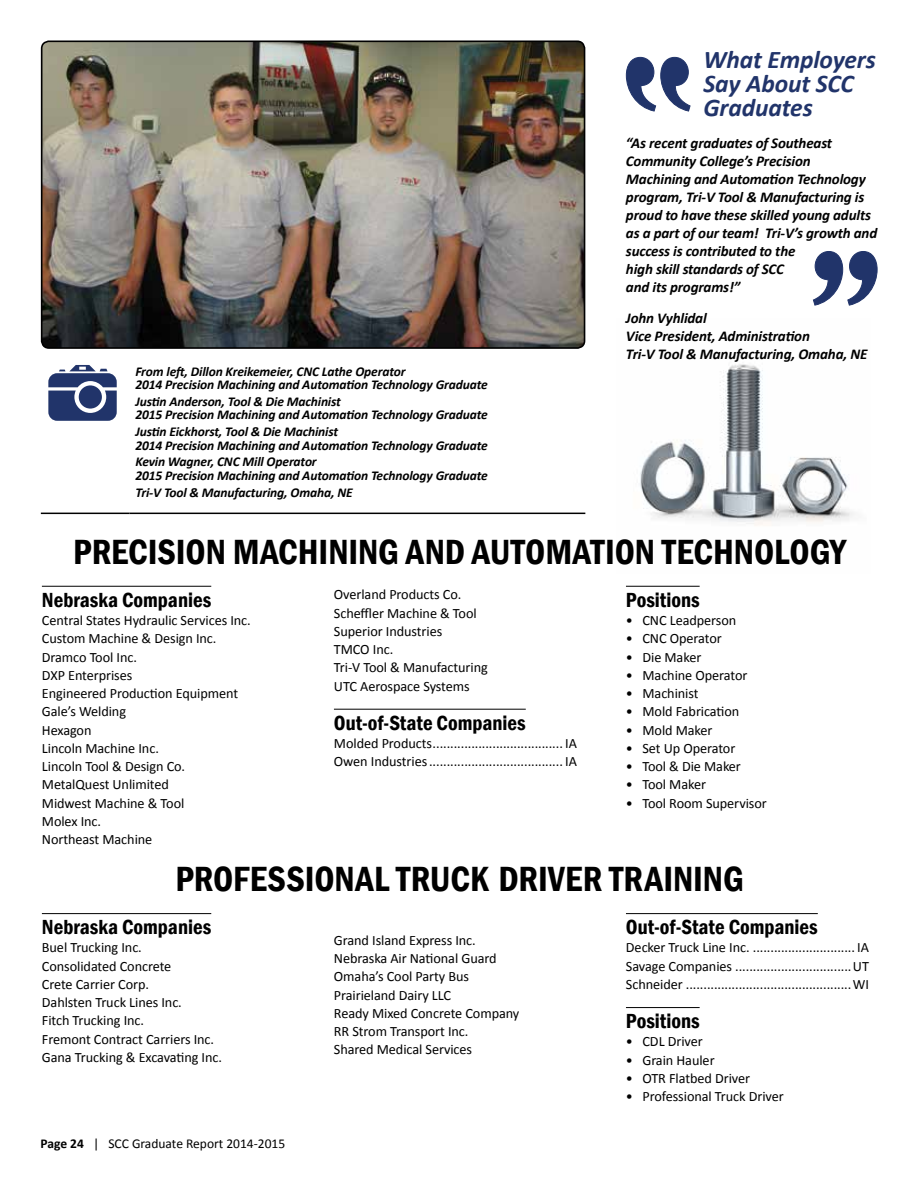
<style>
.page{position:relative;width:918px;height:1188px;background:#fff}
.page>*{position:absolute;margin:0;border:0;box-sizing:border-box;transform-origin:0 0}
.t1{font:600 condensed 36px "Franklin Gothic";color:#000}
.t2{font:italic 700 25.5px/24px "Calibri";letter-spacing:-.005em;color:#21346a}
.t3{font:600 condensed 21px "Franklin Gothic";color:#000}
.t4{font:italic 700 15px/18px "Calibri";letter-spacing:-.01em;color:#000}
.t5{font:14.25px/18.3px "Calibri";letter-spacing:-.005em;color:#000}
.t6{font:italic 700 13.5px/13.5px "Calibri";letter-spacing:-.01em;color:#000}
.t7{font:13.5px "Calibri";color:#000}
.s1{font-weight:700}
</style>
<div class="page">
<img style="left:640px;top:364px;width:214px;height:162px">
<hr style="left:42px;top:586px;width:169px;height:1px;background:#000">
<hr style="left:334px;top:709px;width:192px;height:1px;background:#000">
<hr style="left:626px;top:586px;width:74px;height:1px;background:#000">
<hr style="left:42px;top:913px;width:169px;height:1px;background:#000">
<hr style="left:626px;top:913px;width:192px;height:1px;background:#000">
<hr style="left:626px;top:1007px;width:74px;height:1px;background:#000">
<svg style="left:626px;top:57px;width:65px;height:55px"></svg>
<svg style="left:813px;top:251px;width:65px;height:55px"></svg>
<img style="left:42px;top:41px;width:543px;height:307px">
<div style="left:41px;top:41px;width:544px;height:308px;border:2px solid #000;border-radius:7px"></div>
<hr style="left:41px;top:513px;width:88px;height:1px;background:#000">
<hr style="left:129px;top:513px;width:456px;height:1px;background:#000">
<svg style="left:48px;top:365px;width:69px;height:56px"></svg>
<div style="left:79px;top:385px;width:23px;height:24px;background:#21346a;border-radius:50%"></div>
<p class="t6" style="left:135px;top:364px;width:354px">From left, Dillon Kreikemeier, CNC Lathe Operator<br>2014 Precision Machining and Automation Technology Graduate</p>
<p class="t6" style="left:135px;top:395px;width:354px">Justin Anderson, Tool &amp; Die Machinist<br>2015 Precision Machining and Automation Technology Graduate</p>
<p class="t6" style="left:135px;top:425px;width:354px">Justin Eickhorst, Tool &amp; Die Machinist<br>2014 Precision Machining and Automation Technology Graduate</p>
<p class="t6" style="left:135px;top:455px;width:354px">Kevin Wagner, CNC Mill Operator<br>2015 Precision Machining and Automation Technology Graduate</p>
<p class="t6" style="left:135px;top:485px;width:219px">Tri-V Tool &amp; Manufacturing, Omaha, NE</p>
<h2 class="t2" style="left:704px;top:48px;width:174px">What Employers<br>Say About SCC<br>Graduates</h2>
<p class="t4" style="left:626px;top:134px;width:253px">“As recent graduates of Southeast Community College’s Precision Machining and Automation Technology program, Tri-V Tool &amp; Manufacturing is proud to have these skilled young adults as a part of our team! Tri-V’s growth and success is contributed to the<br>high skill standards of SCC<br>and its programs!”</p>
<p class="t4" style="left:626px;top:309px;width:243px">John Vyhlidal<br>Vice President, Administration<br>Tri-V Tool &amp; Manufacturing, Omaha, NE</p>
<h1 class="t1" style="left:73px;top:528px;width:774px">PRECISION MACHINING AND AUTOMATION TECHNOLOGY</h1>
<h3 class="t3" style="left:42px;top:586px;width:171px">Nebraska Companies</h3>
<p class="t5" style="left:42px;top:611px;width:210px">Central States Hydraulic Services Inc.<br>Custom Machine &amp; Design Inc.<br>Dramco Tool Inc.<br>DXP Enterprises<br>Engineered Production Equipment<br>Gale’s Welding<br>Hexagon<br>Lincoln Machine Inc.<br>Lincoln Tool &amp; Design Co.<br>MetalQuest Unlimited<br>Midwest Machine &amp; Tool<br>Molex Inc.<br>Northeast Machine</p>
<p class="t5" style="left:334px;top:586px;width:155px">Overland Products Co.<br>Scheffler Machine &amp; Tool<br>Superior Industries<br>TMCO Inc.<br>Tri-V Tool &amp; Manufacturing<br>UTC Aerospace Systems</p>
<h3 class="t3" style="left:334px;top:709px;width:193px">Out-of-State Companies</h3>
<p class="t5" style="left:334px;top:734px;width:245px">Molded Products..................................... IA<br>Owen Industries...................................... IA</p>
<h3 class="t3" style="left:626px;top:586px;width:75px">Positions</h3>
<p class="t5" style="left:626px;top:611px;width:112px">• CNC Leadperson</p>
<p class="t5" style="left:626px;top:630px;width:97px">• CNC Operator</p>
<p class="t5" style="left:626px;top:648px;width:77px">• Die Maker</p>
<p class="t5" style="left:626px;top:666px;width:123px">• Machine Operator</p>
<p class="t5" style="left:626px;top:684px;width:74px">• Machinist</p>
<p class="t5" style="left:626px;top:702px;width:115px">• Mold Fabrication</p>
<p class="t5" style="left:626px;top:721px;width:88px">• Mold Maker</p>
<p class="t5" style="left:626px;top:739px;width:111px">• Set Up Operator</p>
<p class="t5" style="left:626px;top:757px;width:116px">• Tool &amp; Die Maker</p>
<p class="t5" style="left:626px;top:775px;width:82px">• Tool Maker</p>
<p class="t5" style="left:626px;top:794px;width:142px">• Tool Room Supervisor</p>
<h1 class="t1" style="left:175px;top:855px;width:570px">PROFESSIONAL TRUCK DRIVER TRAINING</h1>
<h3 class="t3" style="left:42px;top:913px;width:171px">Nebraska Companies</h3>
<p class="t5" style="left:42px;top:939px;width:182px">Buel Trucking Inc.<br>Consolidated Concrete<br>Crete Carrier Corp.<br>Dahlsten Truck Lines Inc.<br>Fitch Trucking Inc.<br>Fremont Contract Carriers Inc.<br>Gana Trucking &amp; Excavating Inc.</p>
<p class="t5" style="left:334px;top:931px;width:187px">Grand Island Express Inc.<br>Nebraska Air National Guard<br>Omaha’s Cool Party Bus<br>Prairieland Dairy LLC<br>Ready Mixed Concrete Company<br>RR Strom Transport Inc.<br>Shared Medical Services</p>
<h3 class="t3" style="left:626px;top:913px;width:193px">Out-of-State Companies</h3>
<p class="t5" style="left:626px;top:939px;width:245px;text-align:justify">Decker Truck Line Inc. ............................. IA Savage Companies .................................UT Schneider ...............................................WI</p>
<h3 class="t3" style="left:626px;top:1007px;width:75px">Positions</h3>
<p class="t5" style="left:626px;top:1033px;width:78px">• CDL Driver</p>
<p class="t5" style="left:626px;top:1051px;width:90px">• Grain Hauler</p>
<p class="t5" style="left:626px;top:1069px;width:126px">• OTR Flatbed Driver</p>
<p class="t5" style="left:626px;top:1087px;width:159px">• Professional Truck Driver</p>
<p class="t7" style="left:40px;top:1135px;width:246px"><span class="s1">Page 24</span> | SCC Graduate Report 2014-2015</p>
</div>
